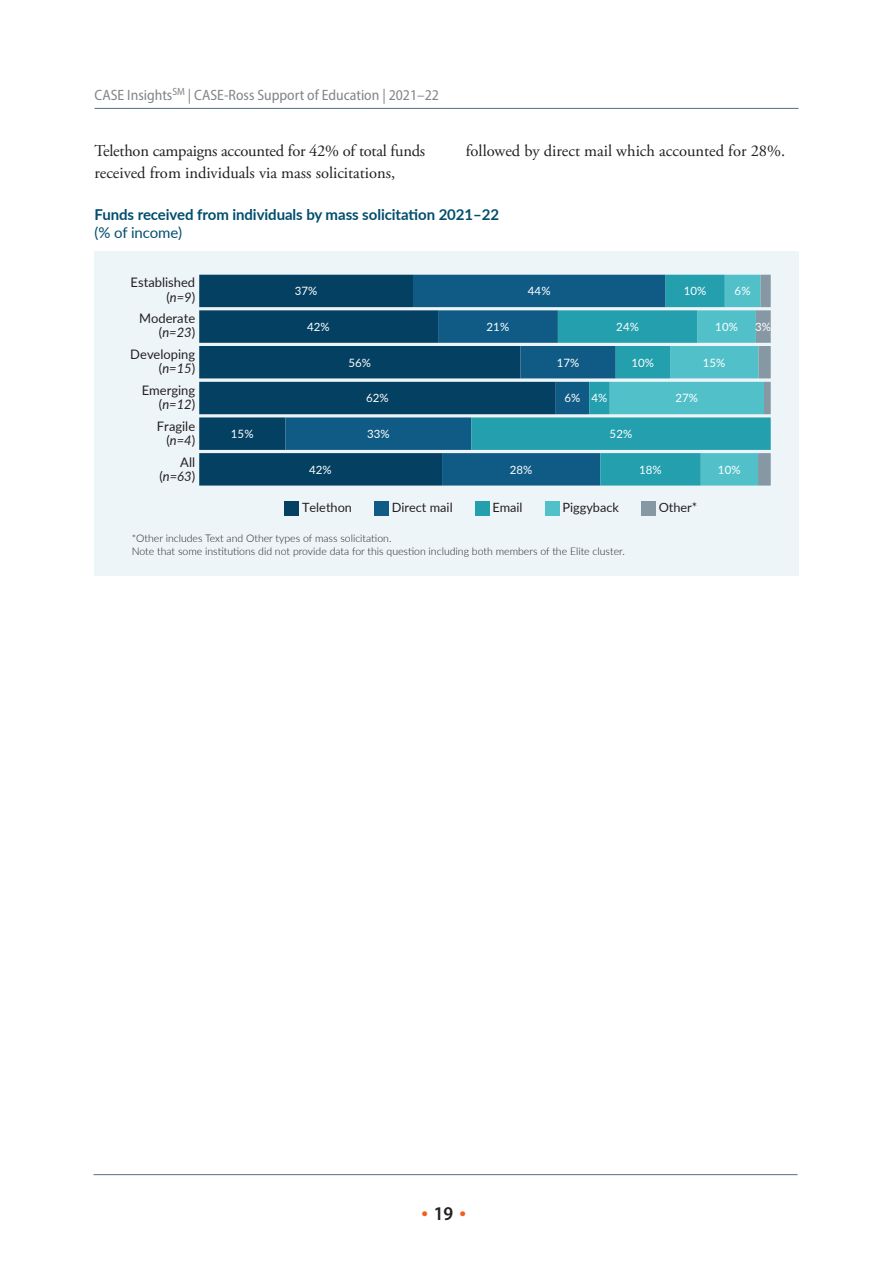
<style>
.page{position:relative;width:893px;height:1263px;background:#fff}
.page>*{position:absolute;margin:0;border:0;box-sizing:border-box;transform-origin:0 0}
.t1{font:semi-condensed 24px "Myriad Pro";color:#f25d21}
.NEW_White_Papers_Bod{font:16.5px/22.5px "Adobe Garamond Pro";color:#231f20}
.t2{font:700 15px/18px "Lato";letter-spacing:-.005em;color:#014e6d}
.t3{font:semi-condensed 15px "Myriad Pro";color:#838588}
.t4{font:13.05px/14.2px "Lato";color:#231f20;text-align:right}
.t5{font:12.75px "Lato";color:#231f20}
.t6{font:11.55px "Lato";letter-spacing:.005em;color:#fff}
.t7{font:300 10.5px "Lato";color:#231f20}
.s1{font-weight:400}
.s2{font-style:italic}
.s3{font-weight:600;font-size:19.5px;color:#231f20}
</style>
<div class="page">
<div style="left:94px;top:251px;width:705px;height:324px;background:#eef5f9"></div>
<div style="left:285px;top:501px;width:14px;height:14px;background:#034061"></div>
<div style="left:374px;top:501px;width:15px;height:14px;background:#105b85"></div>
<div style="left:475px;top:501px;width:15px;height:14px;background:#239fae"></div>
<div style="left:545px;top:501px;width:15px;height:14px;background:#52c0c9"></div>
<div style="left:641px;top:501px;width:15px;height:14px;background:#8698a3"></div>
<svg style="left:199px;top:275px;width:87px;height:211px;background:#164e6d"></svg>
<svg style="left:286px;top:275px;width:185px;height:211px;background:#185576"></svg>
<svg style="left:471px;top:275px;width:139px;height:211px;background:#247392"></svg>
<svg style="left:610px;top:275px;width:161px;height:211px;background:#49aebb"></svg>
<hr style="left:93px;top:1174px;width:705px;height:1px;background:#4e708b">
<hr style="left:94px;top:108px;width:705px;height:1px;background:#4e708b">
<h3 class="t3" style="left:94px;top:86px;width:346px">CASE Insights<sup>SM</sup> | CASE-Ross Support of Education | 2021–22</h3>
<p class="NEW_White_Papers_Bod" style="left:94px;top:140px;width:332px">Telethon campaigns accounted for 42% of total funds received from individuals via mass solicitations,</p>
<p class="NEW_White_Papers_Bod" style="left:466px;top:140px;width:321px">followed by direct mail which accounted for 28%.</p>
<p class="t2" style="left:94px;top:205px;width:406px">Funds received from individuals by mass solicitation 2021–22 <span class="s1">(% of income)</span></p>
<p class="t4" style="left:131px;top:275px;width:66px">Established (<span class="s2">n=9</span>)</p>
<p class="t4" style="left:139px;top:311px;width:58px">Moderate (<span class="s2">n=23</span>)</p>
<p class="t4" style="left:130px;top:347px;width:66px">Developing (<span class="s2">n=15</span>)</p>
<p class="t4" style="left:142px;top:382px;width:55px">Emerging (<span class="s2">n=12</span>)</p>
<p class="t4" style="left:157px;top:418px;width:40px">Fragile (<span class="s2">n=4</span>)</p>
<p class="t4" style="left:159px;top:454px;width:37px">All (<span class="s2">n=63</span>)</p>
<p class="t6" style="left:231px;top:426px;width:24px">15%</p>
<p class="t6" style="left:295px;top:283px;width:24px">37%</p>
<p class="t6" style="left:307px;top:318px;width:24px">42%</p>
<p class="t6" style="left:309px;top:461px;width:24px">42%</p>
<p class="t6" style="left:348px;top:354px;width:24px">56%</p>
<p class="t6" style="left:366px;top:390px;width:24px">62%</p>
<p class="t6" style="left:367px;top:426px;width:24px">33%</p>
<p class="t6" style="left:487px;top:318px;width:24px">21%</p>
<p class="t6" style="left:528px;top:283px;width:24px">44%</p>
<p class="t6" style="left:557px;top:354px;width:24px">17%</p>
<p class="t6" style="left:564px;top:390px;width:17px">6%</p>
<p class="t6" style="left:616px;top:318px;width:24px">24%</p>
<p class="t6" style="left:631px;top:354px;width:24px">10%</p>
<p class="t6" style="left:591px;top:390px;width:17px">4%</p>
<p class="t6" style="left:684px;top:283px;width:24px">10%</p>
<p class="t6" style="left:735px;top:283px;width:17px">6%</p>
<p class="t6" style="left:715px;top:318px;width:24px">10%</p>
<p class="t6" style="left:703px;top:354px;width:24px">15%</p>
<p class="t6" style="left:755px;top:318px;width:17px">3%</p>
<p class="t6" style="left:675px;top:390px;width:24px">27%</p>
<p class="t6" style="left:610px;top:426px;width:24px">52%</p>
<p class="t6" style="left:510px;top:461px;width:24px">28%</p>
<p class="t6" style="left:639px;top:461px;width:24px">18%</p>
<p class="t6" style="left:718px;top:461px;width:24px">10%</p>
<p class="t5" style="left:302px;top:498px;width:52px">Telethon</p>
<p class="t5" style="left:392px;top:498px;width:62px">Direct mail</p>
<p class="t5" style="left:492px;top:498px;width:32px">Email</p>
<p class="t5" style="left:562px;top:498px;width:58px">Piggyback</p>
<p class="t5" style="left:659px;top:498px;width:40px">Other*</p>
<p class="t7" style="left:132px;top:531px;width:261px">*Other includes Text and Other types of mass solicitation.</p>
<p class="t7" style="left:132px;top:544px;width:495px">Note that some institutions did not provide data for this question including both members of the Elite cluster.</p>
<h1 class="t1" style="left:421px;top:1197px;width:46px">•<span class="s3">19</span>•</h1>
</div>
